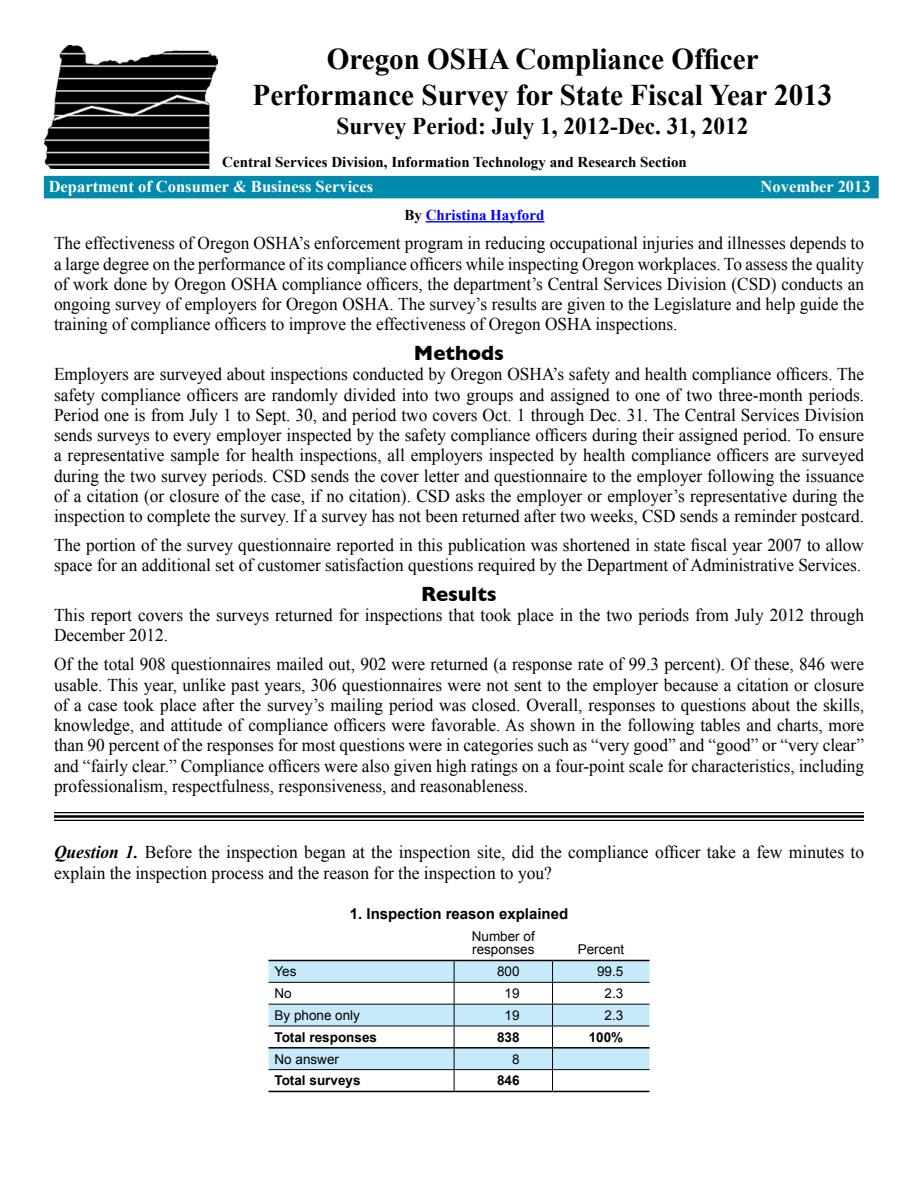
<style>
.page{position:relative;width:918px;height:1188px;background:#fff}
.page>*{position:absolute;margin:0;border:0;box-sizing:border-box;transform-origin:0 0}
.t1{font:700 30px/36px "Times New Roman";color:#000;text-align:center}
.t2{font:700 24px "Times New Roman";color:#000}
.t3{font:700 21px "Gill Sans";color:#000}
.t4{font:18px/20.2px "Times New Roman";color:#000;text-align:justify;scale:.96 1}
.t5{font:18px/20.2px "Times New Roman";color:#000}
.t6{font:700 16.5px "Times New Roman";color:#fff}
.t7{font:700 15px "Times New Roman";color:#000}
.t8{font:700 15px "Arial";color:#000}
.t9{font:700 15px "Times New Roman";color:#00f}
.t10{font:13.5px/13.5px "Arial";color:#000}
.t11{font:700 13.5px "Arial";color:#000}
.s1{color:#000}
.s2{font-weight:700;font-style:italic}
</style>
<div class="page">
<img style="left:44px;top:45px;width:173px;height:124px">
<div style="left:44px;top:176px;width:835px;height:22px;background:#008bad"></div>
<hr style="left:426px;top:221px;width:118px;height:2px;background:#00f">
<hr style="left:54px;top:812px;width:810px;height:1px;background:#000">
<hr style="left:54px;top:815px;width:810px;height:3px;background:#000">
<hr style="left:54px;top:820px;width:810px;height:1px;background:#000">
<svg style="left:268px;top:961px;width:382px;height:130px"></svg>
<hr style="left:268px;top:960px;width:186px;height:1px;background:#000">
<hr style="left:454px;top:960px;width:99px;height:1px;background:#000">
<hr style="left:553px;top:960px;width:97px;height:1px;background:#000">
<hr style="left:268px;top:1091px;width:186px;height:1px;background:#000">
<hr style="left:454px;top:1091px;width:99px;height:1px;background:#000">
<hr style="left:553px;top:1091px;width:97px;height:1px;background:#000">
<hr style="left:268px;top:1047px;width:186px;height:2px;background:#000">
<hr style="left:454px;top:1047px;width:99px;height:2px;background:#000">
<hr style="left:553px;top:1047px;width:97px;height:2px;background:#000">
<hr style="left:268px;top:1069px;width:186px;height:1px;background:#000">
<hr style="left:454px;top:1069px;width:99px;height:1px;background:#000">
<hr style="left:553px;top:1069px;width:97px;height:1px;background:#000">
<h1 class="t1" style="left:253px;top:41px;width:581px">Oregon OSHA Compliance Officer<br>Performance Survey for State Fiscal Year 2013</h1>
<h2 class="t2" style="left:337px;top:110px;width:413px">Survey Period: July 1, 2012-Dec. 31, 2012</h2>
<p class="t7" style="left:222px;top:152px;width:466px">Central Services Division, Information Technology and Research Section</p>
<p class="t6" style="left:49px;top:175px;width:326px">Department of Consumer &amp; Business Services</p>
<p class="t6" style="left:761px;top:175px;width:112px">November 2013</p>
<p class="t9" style="left:404px;top:205px;width:142px"><span class="s1">By</span> Christina Hayford</p>
<p class="t4" style="left:54px;top:233px;width:845px">The effectiveness of Oregon OSHA’s enforcement program in reducing occupational injuries and illnesses depends to a large degree on the performance of its compliance officers while inspecting Oregon workplaces. To assess the quality of work done by Oregon OSHA compliance officers, the department’s Central Services Division (CSD) conducts an ongoing survey of employers for Oregon OSHA. The survey’s results are given to the Legislature and help guide the training of compliance officers to improve the effectiveness of Oregon OSHA inspections.</p>
<p class="t3" style="left:414px;top:341px;width:92px">Methods</p>
<p class="t4" style="left:54px;top:364px;width:845px">Employers are surveyed about inspections conducted by Oregon OSHA’s safety and health compliance officers. The safety compliance officers are randomly divided into two groups and assigned to one of two three-month periods.<br>Period one is from July 1 to Sept. 30, and period two covers Oct. 1 through Dec. 31. The Central Services Division sends surveys to every employer inspected by the safety compliance officers during their assigned period. To ensure a representative sample for health inspections, all employers inspected by health compliance officers are surveyed during the two survey periods. CSD sends the cover letter and questionnaire to the employer following the issuance of a citation (or closure of the case, if no citation). CSD asks the employer or employer’s representative during the inspection to complete the survey. If a survey has not been returned after two weeks, CSD sends a reminder postcard.</p>
<p class="t4" style="left:54px;top:535px;width:845px">The portion of the survey questionnaire reported in this publication was shortened in state fiscal year 2007 to allow space for an additional set of customer satisfaction questions required by the Department of Administrative Services.</p>
<p class="t3" style="left:421px;top:582px;width:77px">Results</p>
<p class="t4" style="left:54px;top:605px;width:845px">This report covers the surveys returned for inspections that took place in the two periods from July 2012 through<br>December 2012.</p>
<p class="t4" style="left:54px;top:654px;width:845px">Of the total 908 questionnaires mailed out, 902 were returned (a response rate of 99.3 percent). Of these, 846 were usable. This year, unlike past years, 306 questionnaires were not sent to the employer because a citation or closure of a case took place after the survey’s mailing period was closed. Overall, responses to questions about the skills, knowledge, and attitude of compliance officers were favorable. As shown in the following tables and charts, more than 90 percent of the responses for most questions were in categories such as “very good” and “good” or “very clear” and “fairly clear.” Compliance officers were also given high ratings on a four-point scale for characteristics, including professionalism, respectfulness, responsiveness, and reasonableness.</p>
<p class="t5" style="left:54px;top:842px;width:812px"><span class="s2">Question 1.</span> Before the inspection began at the inspection site, did the compliance officer take a few minutes to explain the inspection process and the reason for the inspection to you?</p>
<p class="t8" style="left:350px;top:904px;width:220px">1. Inspection reason explained</p>
<p class="t10" style="left:472px;top:930px;width:65px">Number of responses</p>
<p class="t10" style="left:578px;top:943px;width:48px">Percent</p>
<p class="t10" style="left:274px;top:965px;width:24px">Yes</p>
<p class="t10" style="left:497px;top:965px;width:24px">800</p>
<p class="t10" style="left:597px;top:965px;width:28px">99.5</p>
<p class="t10" style="left:274px;top:987px;width:19px">No</p>
<p class="t10" style="left:505px;top:987px;width:17px">19</p>
<p class="t10" style="left:605px;top:987px;width:20px">2.3</p>
<p class="t10" style="left:274px;top:1009px;width:87px">By phone only</p>
<p class="t10" style="left:505px;top:1009px;width:17px">19</p>
<p class="t10" style="left:605px;top:1009px;width:20px">2.3</p>
<p class="t11" style="left:274px;top:1028px;width:104px">Total responses</p>
<p class="t11" style="left:497px;top:1028px;width:24px">838</p>
<p class="t11" style="left:589px;top:1028px;width:36px">100%</p>
<p class="t10" style="left:274px;top:1052px;width:66px">No answer</p>
<p class="t10" style="left:512px;top:1052px;width:9px">8</p>
<p class="t11" style="left:274px;top:1072px;width:88px">Total surveys</p>
<p class="t11" style="left:497px;top:1072px;width:24px">846</p>
</div>
